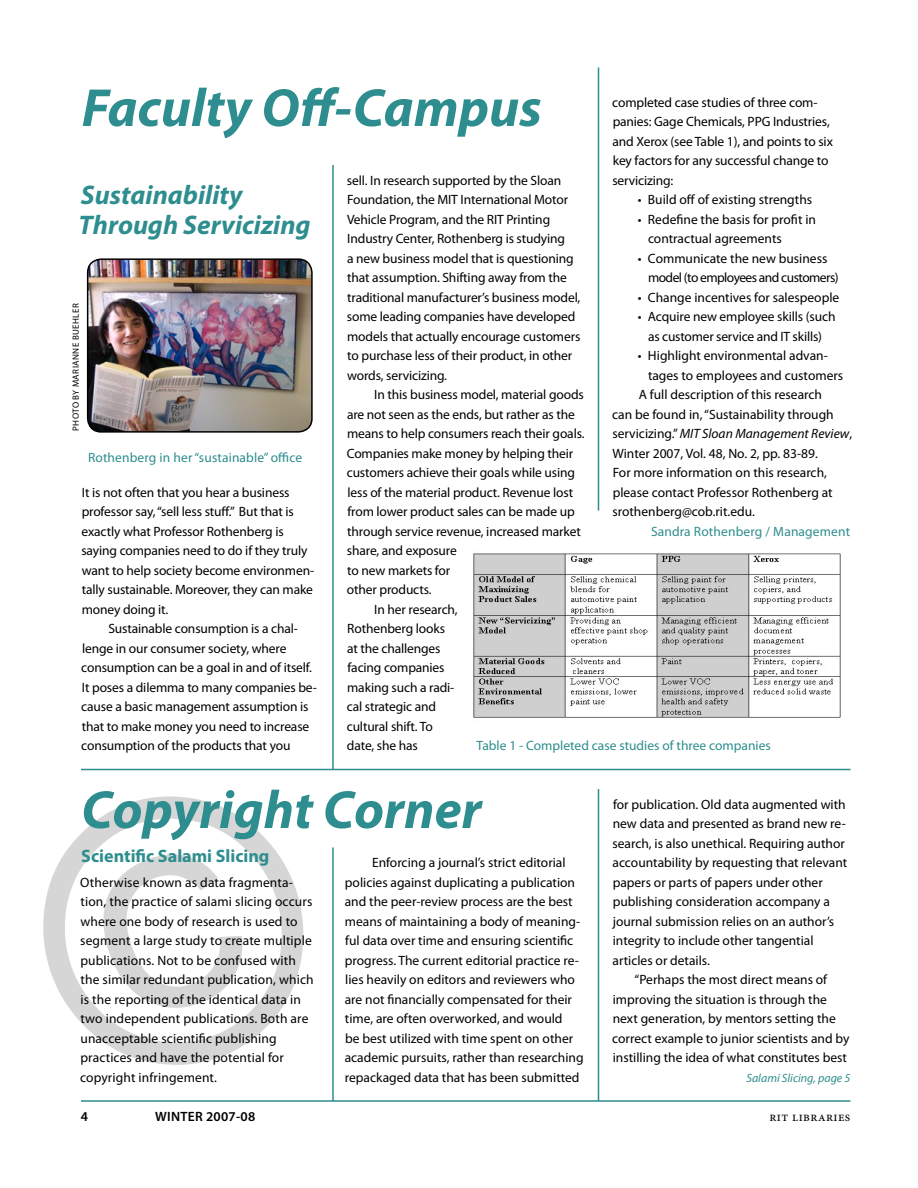
<style>
.page{position:relative;width:918px;height:1188px;background:#fff}
.page>*{position:absolute;margin:0;border:0;box-sizing:border-box;transform-origin:0 0}
.Heading{font:italic 700 54px "Myriad Pro";color:#2e8d8e}
.Heading-2{font:italic 700 27px/30px "Myriad Pro";color:#2e8d8e}
.Subheading{font:700 18px "Myriad Pro";color:#2e8d8e}
.Highlights_2{font:13.5px/19.5px "Myriad Pro";letter-spacing:-.01em;color:#000}
.Highlights_1st_paragraph{font:13.5px/19.5px "Myriad Pro";letter-spacing:.01em;color:#000}
.Highlights_1st_paragraph-2{font:13.5px/19.5px "Myriad Pro";letter-spacing:-.01em;color:#000}
.Author{font:13.5px "Myriad Pro";letter-spacing:.01em;color:#2e8d8e}
.Highlights_2-2{font:13.5px/19.5px "Myriad Pro";letter-spacing:-.04em;color:#000}
.t1{font:600 13.5px "Myriad Pro";letter-spacing:.02em;color:#000}
.t2{font:13.5px "Minion Pro";color:#000}
.Author-2{font:italic 12px "Myriad Pro";color:#2e8d8e}
.t3{font:9px "Myriad Pro";letter-spacing:.045em;color:#000}
.s1{font-style:italic}
</style>
<div class="page">
<hr style="left:81px;top:1100px;width:769px;height:2px;background:#2e8d8e">
<hr style="left:332px;top:165px;width:2px;height:605px;background:#2e8d8e">
<hr style="left:598px;top:68px;width:1px;height:443px;background:#2e8d8e">
<hr style="left:81px;top:769px;width:769px;height:1px;background:#2e8d8e">
<hr style="left:598px;top:789px;width:1px;height:312px;background:#2e8d8e">
<img style="left:473px;top:553px;width:368px;height:165px">
<img style="left:86px;top:258px;width:227px;height:174px">
<svg style="left:81px;top:756px;width:260px;height:345px"></svg>
<p class="Heading" style="left:82px;top:78px;width:462px">Faculty Off-Campus</p>
<p class="Highlights_2" style="left:612px;top:92px;width:222px">completed case studies of three com&shy;panies: Gage Chemicals, PPG Industries, and Xerox (see Table 1), and points to six key factors for any successful change to servicizing:</p>
<p class="Highlights_2" style="left:638px;top:190px;width:176px">• Build off of existing strengths</p>
<p class="Highlights_2" style="left:648px;top:209px;width:169px;text-indent:-10px">• Redefine the basis for profit in contractual agreements</p>
<p class="Highlights_2-2" style="left:648px;top:248px;width:192px;text-indent:-10px">• Communicate the new business model (to employees and customers)</p>
<p class="Highlights_2" style="left:638px;top:287px;width:203px">• Change incentives for salespeople</p>
<p class="Highlights_2" style="left:638px;top:307px;width:199px;text-align:center">• Acquire new employee skills (such as customer service and IT skills)</p>
<p class="Highlights_2" style="left:648px;top:346px;width:197px;text-indent:-10px">• Highlight environmental advan&shy;tages to employees and customers</p>
<p class="Highlights_2" style="left:612px;top:385px;width:241px;text-indent:27px">A full description of this research<br>can be found in, “Sustainability through servicizing.” <span class="s1">MIT Sloan Management Review</span>, Winter 2007, Vol. 48, No. 2, pp. 83-89.<br>For more information on this research, please contact Professor Rothenberg at srothenberg@cob.rit.edu.</p>
<p class="Author" style="left:651px;top:524px;width:201px">Sandra Rothenberg / Management</p>
<p class="Highlights_2" style="left:347px;top:170px;width:235px">sell. In research supported by the Sloan Foundation, the MIT International Motor Vehicle Program, and the RIT Printing Industry Center, Rothenberg is studying<br>a new business model that is questioning that assumption. Shifting away from the traditional manufacturer’s business model, some leading companies have developed models that actually encourage customers to purchase less of their product, in other words, servicizing.</p>
<p class="Highlights_2" style="left:347px;top:385px;width:239px;text-indent:28px">In this business model, material goods are not seen as the ends, but rather as the means to help consumers reach their goals.<br>Companies make money by helping their customers achieve their goals while using less of the material product. Revenue lost from lower product sales can be made up through service revenue, increased market share, and exposure<br>to new markets for<br>other products.</p>
<p class="Highlights_2" style="left:347px;top:599px;width:113px;text-indent:28px">In her research,<br>Rothenberg looks at the challenges facing companies making such a radi&shy;cal strategic and cultural shift. To date, she has</p>
<p class="Heading-2" style="left:79px;top:180px;width:234px">Sustainability<br>Through Servicizing</p>
<p class="t3" style="left:71px;top:431px;width:129px;rotate:-90deg">PHOTO BY MARIANNE BUEHLER</p>
<p class="Author" style="left:88px;top:450px;width:216px">Rothenberg in her “sustainable” office</p>
<p class="Highlights_1st_paragraph-2" style="left:81px;top:482px;width:234px">It is not often that you hear a business professor say, “sell less stuff.” But that is exactly what Professor Rothenberg is saying companies need to do if they truly want to help society become environmen&shy;tally sustainable. Moreover, they can make money doing it.</p>
<p class="Highlights_2" style="left:81px;top:619px;width:237px;text-indent:27px">Sustainable consumption is a chal&shy;lenge in our consumer society, where consumption can be a goal in and of itself.<br>It poses a dilemma to many companies be&shy;cause a basic management assumption is that to make money you need to increase consumption of the products that you</p>
<p class="Author" style="left:477px;top:738px;width:296px">Table 1 - Completed case studies of three companies</p>
<p class="Heading" style="left:81px;top:780px;width:402px">Copyright Corner</p>
<p class="Subheading" style="left:81px;top:846px;width:190px">Scientific Salami Slicing</p>
<p class="Highlights_1st_paragraph" style="left:80px;top:872px;width:235px">Otherwise known as data fragmenta&shy;tion, the practice of salami slicing occurs where one body of research is used to segment a large study to create multiple publications. Not to be confused with the similar redundant publication, which is the reporting of the identical data in two independent publications. Both are unacceptable scientific publishing practices and have the potential for copyright infringement.</p>
<p class="Highlights_2" style="left:345px;top:853px;width:240px;text-indent:27px">Enforcing a journal’s strict editorial policies against duplicating a publication and the peer-review process are the best means of maintaining a body of meaning&shy;ful data over time and ensuring scientific progress. The current editorial practice re&shy;lies heavily on editors and reviewers who are not financially compensated for their time, are often overworked, and would<br>be best utilized with time spent on other academic pursuits, rather than researching repackaged data that has been submitted</p>
<p class="Highlights_2" style="left:612px;top:794px;width:236px">for publication. Old data augmented with new data and presented as brand new re&shy;search, is also unethical. Requiring author accountability by requesting that relevant papers or parts of papers under other publishing consideration accompany a journal submission relies on an author’s integrity to include other tangential articles or details.</p>
<p class="Highlights_2" style="left:612px;top:970px;width:239px;text-indent:22px">“Perhaps the most direct means of improving the situation is through the next generation, by mentors setting the correct example to junior scientists and by instilling the idea of what constitutes best</p>
<p class="Author-2" style="left:746px;top:1071px;width:106px">Salami Slicing, page 5</p>
<p class="t1" style="left:81px;top:1108px;width:9px">4</p>
<p class="t1" style="left:155px;top:1108px;width:102px">WINTER 2007-08</p>
<p class="t2" style="left:769px;top:1108px;width:83px">rit libraries</p>
</div>
